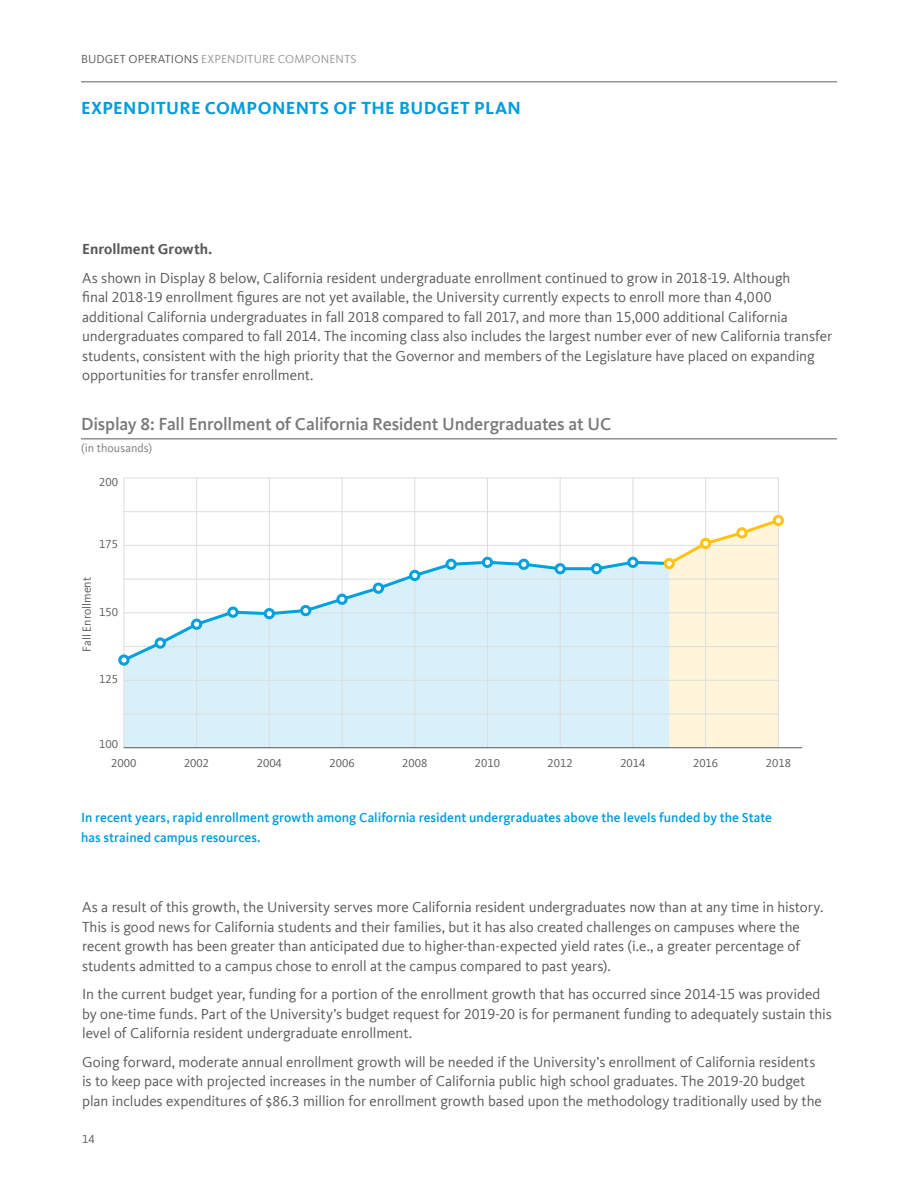
<style>
.page{position:relative;width:918px;height:1188px;background:#fff}
.page>*{position:absolute;margin:0;border:0;box-sizing:border-box;transform-origin:0 0}
.Body{font:500 18px "Kievit Offc Pro";letter-spacing:-.01em;color:#77797b}
.Section_Title{font:700 18px "Kievit Offc Pro";letter-spacing:.02em;color:#009ddc}
.Body-2{font:15px/19.5px "Kievit Offc Pro";letter-spacing:-.005em;color:#58595b}
.Body-3{font:700 15px "Kievit Offc Pro";color:#58595b}
.Body-4{font:500 13.5px/19.5px "Kievit Offc Pro";letter-spacing:.005em;color:#009ddc}
.t1{font:12px "Kievit Offc Pro";color:#58595b}
.UC_Section_Masthead{font:12px "Kievit Offc Pro";letter-spacing:.015em;color:#949698}
.Body-5{font:12px "Kievit Offc Pro";letter-spacing:.005em;color:#77797b}
.s1{color:#58595b}
</style>
<div class="page">
<hr style="left:81px;top:81px;width:756px;height:1px;background:#949698">
<div style="left:125px;top:564px;width:468px;height:183px;background:#d9f0fa"></div>
<hr style="left:124px;top:680px;width:654px;height:1px;background:#dcddde">
<hr style="left:124px;top:579px;width:654px;height:1px;background:#dcddde">
<hr style="left:124px;top:511px;width:654px;height:1px;background:#dcddde">
<hr style="left:124px;top:545px;width:654px;height:1px;background:#dcddde">
<hr style="left:124px;top:613px;width:654px;height:1px;background:#dcddde">
<hr style="left:124px;top:646px;width:654px;height:1px;background:#dcddde">
<hr style="left:124px;top:714px;width:654px;height:1px;background:#dcddde">
<hr style="left:124px;top:478px;width:1px;height:270px;background:#dcddde">
<hr style="left:778px;top:478px;width:1px;height:270px;background:#dcddde">
<hr style="left:633px;top:478px;width:1px;height:270px;background:#dcddde">
<hr style="left:196px;top:478px;width:1px;height:270px;background:#dcddde">
<hr style="left:269px;top:478px;width:1px;height:270px;background:#dcddde">
<hr style="left:342px;top:478px;width:1px;height:270px;background:#dcddde">
<hr style="left:414px;top:478px;width:1px;height:270px;background:#dcddde">
<hr style="left:487px;top:478px;width:1px;height:270px;background:#dcddde">
<hr style="left:560px;top:478px;width:1px;height:270px;background:#dcddde">
<hr style="left:705px;top:478px;width:1px;height:270px;background:#dcddde">
<hr style="left:124px;top:478px;width:654px;height:1px;background:#dcddde">
<svg style="left:121px;top:559px;width:443px;height:105px"></svg>
<hr style="left:560px;top:567px;width:37px;height:3px;background:#00a1de">
<svg style="left:593px;top:517px;width:189px;height:230px"></svg>
<div style="left:120px;top:656px;width:8px;height:8px;background:#fff;border-radius:50%"></div>
<div style="left:118px;top:654px;width:12px;height:12px;border:3px solid #00a1de;border-radius:50%"></div>
<div style="left:156px;top:639px;width:8px;height:8px;background:#fff;border-radius:50%"></div>
<div style="left:155px;top:637px;width:11px;height:12px;border:3px solid #00a1de;border-radius:50%"></div>
<div style="left:192px;top:620px;width:9px;height:8px;background:#fff;border-radius:50%"></div>
<div style="left:191px;top:619px;width:11px;height:11px;border:3px solid #00a1de;border-radius:50%"></div>
<div style="left:229px;top:608px;width:8px;height:8px;background:#fff;border-radius:50%"></div>
<div style="left:227px;top:607px;width:12px;height:11px;border:3px solid #00a1de;border-radius:50%"></div>
<div style="left:265px;top:610px;width:8px;height:8px;background:#fff;border-radius:50%"></div>
<div style="left:264px;top:608px;width:11px;height:11px;border:3px solid #00a1de;border-radius:50%"></div>
<div style="left:302px;top:606px;width:8px;height:9px;background:#fff;border-radius:50%"></div>
<div style="left:300px;top:605px;width:11px;height:11px;border:3px solid #00a1de;border-radius:50%"></div>
<div style="left:338px;top:595px;width:8px;height:8px;background:#fff;border-radius:50%"></div>
<div style="left:336px;top:594px;width:12px;height:11px;border:3px solid #00a1de;border-radius:50%"></div>
<div style="left:374px;top:584px;width:9px;height:8px;background:#fff;border-radius:50%"></div>
<div style="left:373px;top:583px;width:11px;height:11px;border:3px solid #00a1de;border-radius:50%"></div>
<div style="left:411px;top:571px;width:8px;height:9px;background:#fff;border-radius:50%"></div>
<div style="left:409px;top:570px;width:11px;height:11px;border:3px solid #00a1de;border-radius:50%"></div>
<div style="left:447px;top:560px;width:8px;height:8px;background:#fff;border-radius:50%"></div>
<div style="left:445px;top:559px;width:12px;height:11px;border:3px solid #00a1de;border-radius:50%"></div>
<div style="left:483px;top:558px;width:9px;height:8px;background:#fff;border-radius:50%"></div>
<div style="left:482px;top:557px;width:11px;height:11px;border:3px solid #00a1de;border-radius:50%"></div>
<div style="left:520px;top:560px;width:8px;height:8px;background:#fff;border-radius:50%"></div>
<div style="left:518px;top:559px;width:11px;height:11px;border:3px solid #00a1de;border-radius:50%"></div>
<div style="left:556px;top:565px;width:8px;height:8px;background:#fff;border-radius:50%"></div>
<div style="left:555px;top:563px;width:11px;height:11px;border:3px solid #00a1de;border-radius:50%"></div>
<div style="left:592px;top:565px;width:9px;height:8px;background:#fff;border-radius:50%"></div>
<div style="left:591px;top:563px;width:11px;height:11px;border:3px solid #00a1de;border-radius:50%"></div>
<div style="left:629px;top:558px;width:8px;height:8px;background:#fff;border-radius:50%"></div>
<div style="left:627px;top:557px;width:12px;height:11px;border:3px solid #00a1de;border-radius:50%"></div>
<div style="left:665px;top:559px;width:8px;height:9px;background:#fff;border-radius:50%"></div>
<div style="left:664px;top:558px;width:11px;height:11px;border:3px solid #ffc212;border-radius:50%"></div>
<div style="left:701px;top:539px;width:9px;height:9px;background:#fff;border-radius:50%"></div>
<div style="left:700px;top:538px;width:11px;height:11px;border:3px solid #ffc212;border-radius:50%"></div>
<div style="left:738px;top:529px;width:8px;height:8px;background:#fff;border-radius:50%"></div>
<div style="left:736px;top:527px;width:12px;height:11px;border:3px solid #ffc212;border-radius:50%"></div>
<div style="left:774px;top:516px;width:8px;height:9px;background:#fff;border-radius:50%"></div>
<div style="left:773px;top:515px;width:11px;height:11px;border:3px solid #ffc212;border-radius:50%"></div>
<hr style="left:124px;top:747px;width:678px;height:1px;background:#58595b">
<hr style="left:81px;top:439px;width:756px;height:1px;background:#58595b">
<p class="UC_Section_Masthead" style="left:81px;top:52px;width:277px"><span class="s1">BUDGET OPERATIONS</span> EXPENDITURE COMPONENTS</p>
<p class="Section_Title" style="left:81px;top:97px;width:441px">EXPENDITURE COMPONENTS OF THE BUDGET PLAN</p>
<p class="Body-3" style="left:82px;top:240px;width:132px">Enrollment Growth.</p>
<p class="Body-2" style="left:82px;top:268px;width:752px">As shown in Display 8 below, California resident undergraduate enrollment continued to grow in 2018-19. Although<br>final 2018-19 enrollment figures are not yet available, the University currently expects to enroll more than 4,000 additional California undergraduates in fall 2018 compared to fall 2017, and more than 15,000 additional California undergraduates compared to fall 2014. The incoming class also includes the largest number ever of new California transfer students, consistent with the high priority that the Governor and members of the Legislature have placed on expanding opportunities for transfer enrollment.</p>
<p class="Body" style="left:81px;top:414px;width:532px">Display 8: Fall Enrollment of California Resident Undergraduates at UC</p>
<p class="Body-5" style="left:81px;top:441px;width:73px">(in thousands)</p>
<p class="t1" style="left:99px;top:475px;width:20px">200</p>
<p class="t1" style="left:99px;top:536px;width:20px">175</p>
<p class="t1" style="left:80px;top:652px;width:76px;rotate:-90deg">Fall Enrollment</p>
<p class="t1" style="left:99px;top:605px;width:20px">150</p>
<p class="t1" style="left:99px;top:672px;width:20px">125</p>
<p class="t1" style="left:99px;top:737px;width:20px">100</p>
<p class="t1" style="left:111px;top:756px;width:27px">2000</p>
<p class="t1" style="left:184px;top:756px;width:27px">2002</p>
<p class="t1" style="left:257px;top:756px;width:27px">2004</p>
<p class="t1" style="left:329px;top:756px;width:27px">2006</p>
<p class="t1" style="left:402px;top:756px;width:27px">2008</p>
<p class="t1" style="left:475px;top:756px;width:27px">2010</p>
<p class="t1" style="left:548px;top:756px;width:27px">2012</p>
<p class="t1" style="left:620px;top:756px;width:27px">2014</p>
<p class="t1" style="left:693px;top:756px;width:27px">2016</p>
<p class="t1" style="left:766px;top:756px;width:27px">2018</p>
<p class="Body-4" style="left:81px;top:808px;width:693px">In recent years, rapid enrollment growth among California resident undergraduates above the levels funded by the State has strained campus resources.</p>
<p class="Body-2" style="left:82px;top:898px;width:743px">As a result of this growth, the University serves more California resident undergraduates now than at any time in history.<br>This is good news for California students and their families, but it has also created challenges on campuses where the recent growth has been greater than anticipated due to higher-than-expected yield rates (i.e., a greater percentage of students admitted to a campus chose to enroll at the campus compared to past years).</p>
<p class="Body-2" style="left:82px;top:985px;width:751px">In the current budget year, funding for a portion of the enrollment growth that has occurred since 2014-15 was provided by one-time funds. Part of the University’s budget request for 2019-20 is for permanent funding to adequately sustain this level of California resident undergraduate enrollment.</p>
<p class="Body-2" style="left:82px;top:1052px;width:741px">Going forward, moderate annual enrollment growth will be needed if the University’s enrollment of California residents is to keep pace with projected increases in the number of California public high school graduates. The 2019-20 budget plan includes expenditures of $86.3 million for enrollment growth based upon the methodology traditionally used by the</p>
<p class="t1" style="left:82px;top:1132px;width:14px">14</p>
</div>
